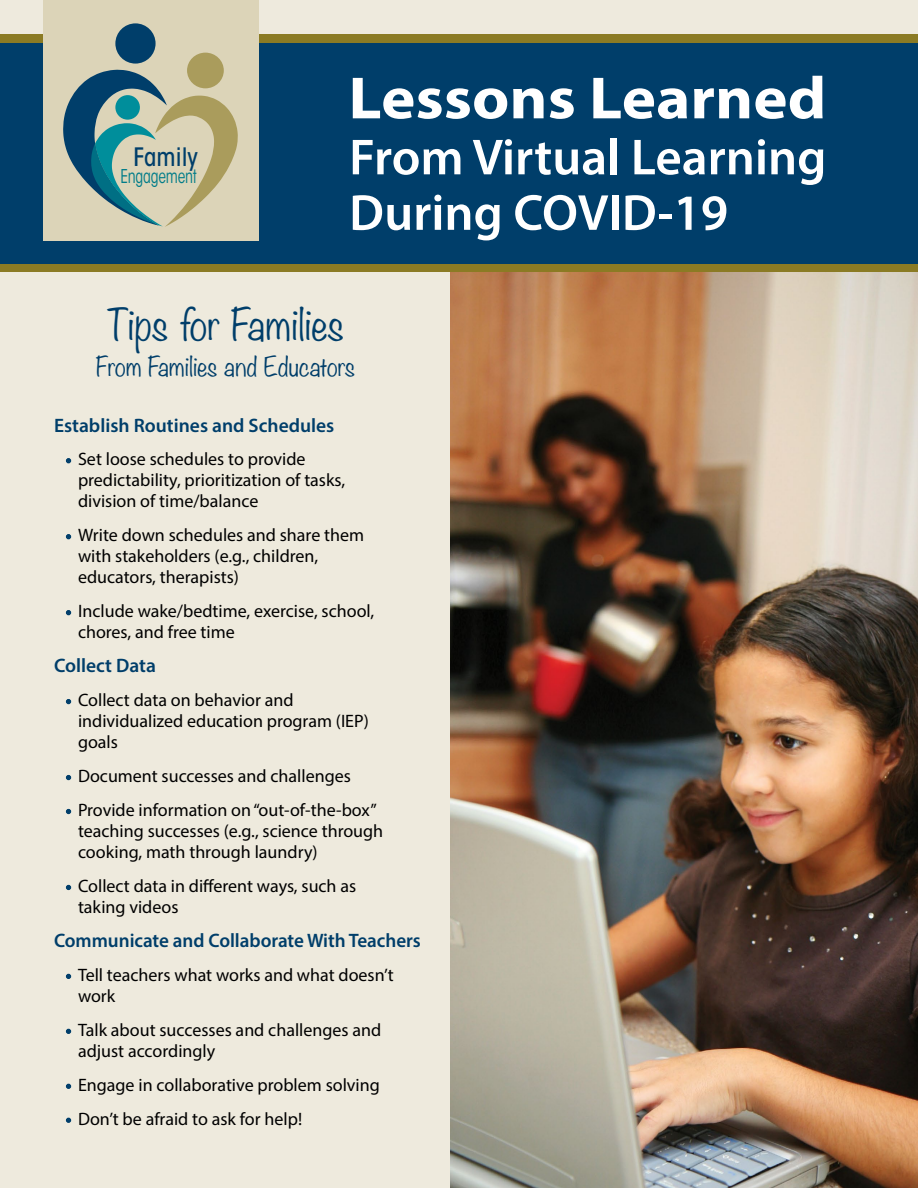
<style>
.page{position:relative;width:918px;height:1188px;background:#eeeadd}
.page>*{position:absolute;margin:0;border:0;box-sizing:border-box;transform-origin:0 0}
.Title_-_Line_One{font:700 60px "Myriad Pro";color:#fff;scale:1.08 1}
.Title_-_Line_Two{font:600 51px/55.5px "Myriad Pro";color:#fff}
.t1{font:300 39px "Noteworthy";letter-spacing:-.01em;color:#003e6a}
.t2{font:500 condensed 25.2px "ITC Avant Garde Std";color:#003e6a}
.t3{font:300 24px "Noteworthy";color:#003e6a}
.Headings_-_Level_1{font:600 19.5px "Myriad Pro";color:#003e6a}
.t4{font:condensed 18.9px "ITC Avant Garde Std";letter-spacing:-.015em;color:#007c89;scale:.85 1}
.Bullet_-_Level_1{font:18px/21px "Myriad Pro";color:#000}
.s1{color:#003e6a}
</style>
<div class="page">
<img style="left:451px;top:272px;width:467px;height:916px">
<div style="left:0;top:35px;width:918px;height:237px;background:#8b7b24"></div>
<div style="left:0;top:43px;width:918px;height:221px;background:#003e6a"></div>
<div style="left:43px;top:0;width:216px;height:240px;background:#dcd4b8"></div>
<div style="left:187px;top:53px;width:37px;height:35px;background:#aa9c5c;border-radius:50%"></div>
<div style="left:115px;top:23px;width:41px;height:41px;background:#003e6a;border-radius:50%"></div>
<svg style="left:63px;top:70px;width:175px;height:157px"></svg>
<svg style="left:66px;top:458px;width:5px;height:5px"></svg>
<svg style="left:66px;top:534px;width:5px;height:5px"></svg>
<svg style="left:66px;top:610px;width:5px;height:5px"></svg>
<svg style="left:66px;top:699px;width:5px;height:5px"></svg>
<svg style="left:66px;top:775px;width:5px;height:5px"></svg>
<svg style="left:66px;top:809px;width:5px;height:5px"></svg>
<svg style="left:66px;top:885px;width:5px;height:5px"></svg>
<svg style="left:66px;top:974px;width:5px;height:5px"></svg>
<svg style="left:66px;top:1029px;width:5px;height:5px"></svg>
<svg style="left:66px;top:1084px;width:5px;height:5px"></svg>
<svg style="left:66px;top:1118px;width:5px;height:5px"></svg>
<h3 class="t2" style="left:134px;top:141px;width:66px">Family</h3>
<p class="t4" style="left:120px;top:165px;width:92px">Engagement</p>
<h1 class="Title_-_Line_One" style="left:349px;top:59px;width:444px">Lessons Learned</h1>
<p class="Title_-_Line_Two" style="left:349px;top:128px;width:479px">From Virtual Learning<br>During COVID-19</p>
<p class="t1" style="left:107px;top:291px;width:239px">Tips for Families</p>
<p class="t3" style="left:96px;top:346px;width:261px">From Families and Educators</p>
<h1 class="Headings_-_Level_1" style="left:54px;top:413px;width:282px">Establish Routines and Schedules</h1>
<p class="Bullet_-_Level_1" style="left:78px;top:449px;width:269px;text-indent:-12px"><span class="s1">•</span> Set loose schedules to provide predictability, prioritization of tasks, division of time/balance</p>
<p class="Bullet_-_Level_1" style="left:78px;top:525px;width:288px;text-indent:-12px"><span class="s1">•</span> Write down schedules and share them with stakeholders (e.g., children, educators, therapists)</p>
<p class="Bullet_-_Level_1" style="left:78px;top:601px;width:298px;text-indent:-12px"><span class="s1">•</span> Include wake/bedtime, exercise, school, chores, and free time</p>
<h1 class="Headings_-_Level_1" style="left:54px;top:653px;width:104px">Collect Data</h1>
<p class="Bullet_-_Level_1" style="left:78px;top:689px;width:292px;text-indent:-12px"><span class="s1">•</span> Collect data on behavior and individualized education program (IEP) goals</p>
<p class="Bullet_-_Level_1" style="left:66px;top:765px;width:286px"><span class="s1">•</span> Document successes and challenges</p>
<p class="Bullet_-_Level_1" style="left:78px;top:799px;width:307px;text-indent:-12px"><span class="s1">•</span> Provide information on “out-of-the-box” teaching successes (e.g., science through cooking, math through laundry)</p>
<p class="Bullet_-_Level_1" style="left:78px;top:875px;width:280px;text-indent:-12px"><span class="s1">•</span> Collect data in different ways, such as taking videos</p>
<h1 class="Headings_-_Level_1" style="left:54px;top:928px;width:368px">Communicate and Collaborate With Teachers</h1>
<p class="Bullet_-_Level_1" style="left:78px;top:964px;width:317px;text-indent:-12px"><span class="s1">•</span> Tell teachers what works and what doesn’t work</p>
<p class="Bullet_-_Level_1" style="left:78px;top:1019px;width:305px;text-indent:-12px"><span class="s1">•</span> Talk about successes and challenges and adjust accordingly</p>
<p class="Bullet_-_Level_1" style="left:66px;top:1074px;width:315px"><span class="s1">•</span> Engage in collaborative problem solving</p>
<p class="Bullet_-_Level_1" style="left:66px;top:1108px;width:238px"><span class="s1">•</span> Don’t be afraid to ask for help!</p>
</div>
